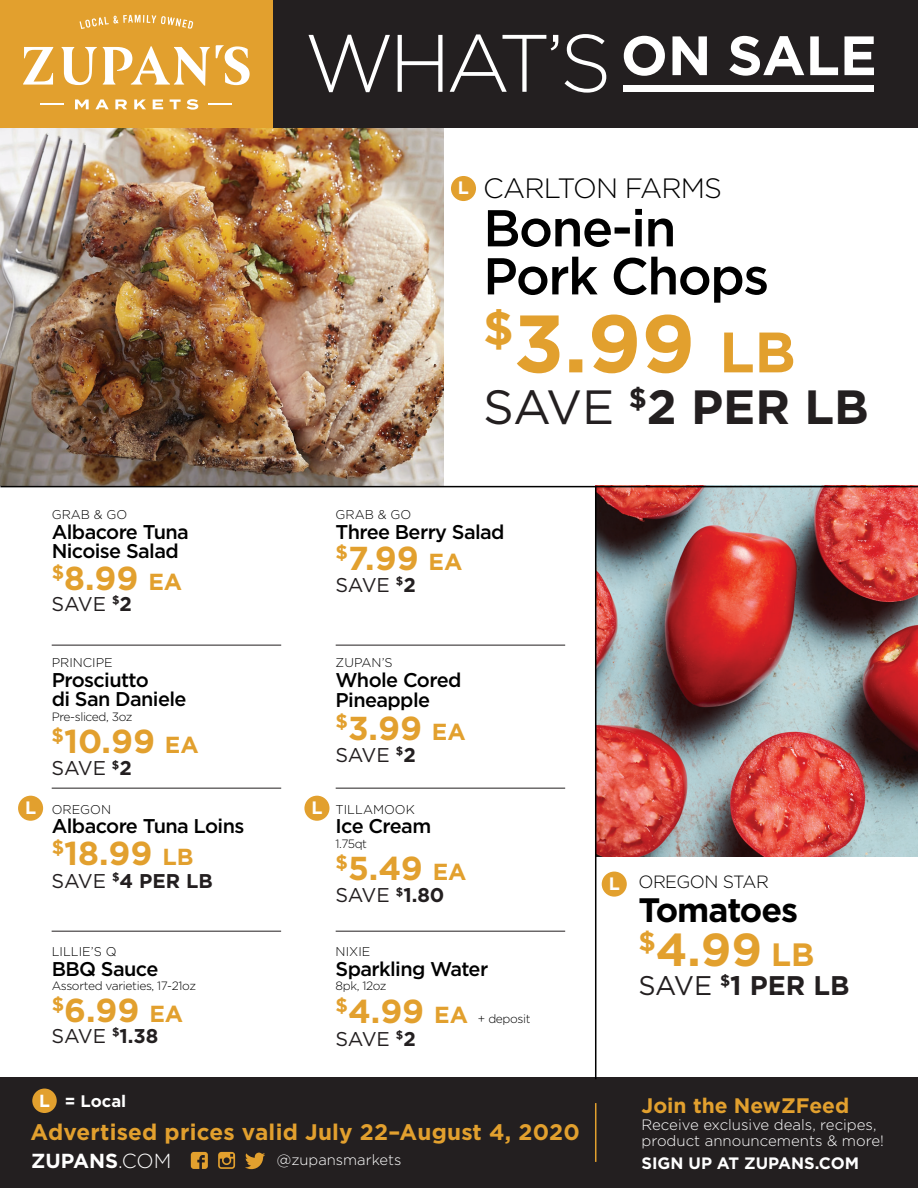
<style>
.page{position:relative;width:918px;height:1188px;background:#fff}
.page>*{position:absolute;margin:0;border:0;box-sizing:border-box;transform-origin:0 0}
.t1{font:300 81.3px "Gotham";color:#fff}
.t2{font:700 81.3px "Gotham";color:#e2a02e}
.t3{font:500 51.75px/48px "Gotham";letter-spacing:-.03em;color:#000}
.t4{font:700 48px "Gotham";color:#231f20}
.t5{font:700 46.2px "Gotham";color:#e2a02e}
.t6{font:700 33.9px "Gotham";letter-spacing:-.03em;color:#000}
.t7{font:700 33.15px "Gotham";color:#e2a02e}
.t8{font:300 27.9px "Gotham";letter-spacing:-.03em;color:#000}
.t9{font:700 27px "Gotham";color:#231f20}
.t10{font:700 22.5px "Gotham";letter-spacing:.01em;color:#e2a02e}
.t11{font:700 21px "Gotham";color:#e2a02e}
.t12{font:700 20.25px "Gotham";color:#fff}
.t13{font:500 19.95px/19.5px "Gotham";letter-spacing:-.03em;color:#000}
.t14{font:19.95px "Gotham";letter-spacing:-.015em;color:#231f20}
.t15{font:700 19.95px "Gotham";color:#231f20}
.t16{font:700 18px "Gotham";color:#fff}
.t17{font:300 17.7px "Gotham";letter-spacing:-.03em;color:#000}
.t18{font:700 16.65px "Gotham";color:#fff}
.t19{font:700 16.5px "Gotham";color:#fff}
.t20{font:300 15px/16.5px "Gotham";color:#fff}
.t21{font:300 14.7px "Gotham";color:#fff}
.t22{font:300 12.75px "Gotham";color:#000}
.t23{font:300 12px "Gotham";letter-spacing:-.03em;color:#000}
.s1{font-size:56.85px}
.s2{font-weight:400}
.s3{font-size:23.25px}
.s4{font-weight:700}
.s5{font-weight:700;font-size:33.15px;color:#e2a02e}
.s6{font-weight:700;font-size:23.25px;color:#e2a02e}
.s7{font-size:32.25px}
.s8{font-size:17.55px}
.s9{font-weight:300}
</style>
<div class="page">
<img style="left:596px;top:487px;width:322px;height:370px">
<img style="left:0;top:128px;width:443px;height:358px">
<div style="left:0;top:1078px;width:918px;height:110px;background:#231f20"></div>
<div style="left:273px;top:0;width:645px;height:128px;background:#231f20"></div>
<div style="left:623px;top:85px;width:251px;height:7px;background:#fff"></div>
<div style="left:0;top:0;width:273px;height:128px;background:#e2a02e"></div>
<svg style="left:23px;top:47px;width:30px;height:38px"></svg>
<svg style="left:62px;top:47px;width:35px;height:38px"></svg>
<svg style="left:103px;top:46px;width:107px;height:40px"></svg>
<svg style="left:216px;top:45px;width:34px;height:40px"></svg>
<svg style="left:209px;top:104px;width:23px;height:1px"></svg>
<svg style="left:41px;top:104px;width:23px;height:1px"></svg>
<svg style="left:75px;top:99px;width:14px;height:10px"></svg>
<svg style="left:95px;top:99px;width:14px;height:10px"></svg>
<svg style="left:115px;top:99px;width:12px;height:10px"></svg>
<svg style="left:134px;top:99px;width:12px;height:10px"></svg>
<svg style="left:153px;top:99px;width:10px;height:10px"></svg>
<svg style="left:170px;top:99px;width:11px;height:10px"></svg>
<svg style="left:187px;top:99px;width:11px;height:11px"></svg>
<svg style="left:80px;top:15px;width:113px;height:14px"></svg>
<svg style="left:218px;top:1152px;width:17px;height:17px"></svg>
<svg style="left:245px;top:1153px;width:20px;height:16px"></svg>
<svg style="left:191px;top:1152px;width:17px;height:17px"></svg>
<hr style="left:595px;top:1103px;width:1px;height:59px;background:#e2a02e">
<div style="left:32px;top:1089px;width:25px;height:24px;background:#e2a02e;border-radius:50%"></div>
<hr style="left:595px;top:487px;width:1px;height:592px;background:#000">
<hr style="left:0;top:486px;width:918px;height:1px;background:#000">
<div style="left:18px;top:796px;width:25px;height:25px;background:#e2a02e;border-radius:50%"></div>
<div style="left:304px;top:796px;width:26px;height:25px;background:#e2a02e;border-radius:50%"></div>
<div style="left:451px;top:176px;width:25px;height:25px;background:#e2a02e;border-radius:50%"></div>
<div style="left:602px;top:872px;width:25px;height:25px;background:#e2a02e;border-radius:50%"></div>
<hr style="left:52px;top:645px;width:229px;height:1px;background:#231f20">
<hr style="left:336px;top:645px;width:229px;height:1px;background:#231f20">
<hr style="left:336px;top:788px;width:229px;height:1px;background:#231f20">
<hr style="left:52px;top:788px;width:229px;height:1px;background:#231f20">
<hr style="left:336px;top:931px;width:229px;height:1px;background:#231f20">
<hr style="left:52px;top:931px;width:229px;height:1px;background:#231f20">
<h1 class="t1" style="left:304px;top:12px;width:574px">WHAT’S <sup>ON</sup> <sup>SALE</sup></h1>
<p class="t16" style="left:458px;top:176px;width:13px">L</p>
<h3 class="t8" style="left:483px;top:171px;width:240px">CARLTON FARMS</h3>
<h2 class="t3" style="left:483px;top:203px;width:288px">Bone-in<br>Pork Chops</h2>
<h1 class="t2" style="left:483px;top:290px;width:314px"><sup>$</sup>3.99 <span class="s1">LB</span></h1>
<h3 class="t4" style="left:483px;top:375px;width:388px"><span class="s2">SAVE</span> <sup>$</sup>2 PER LB</h3>
<p class="t22" style="left:52px;top:507px;width:77px">GRAB &amp; GO</p>
<p class="t13" style="left:52px;top:522px;width:139px">Albacore Tuna<br>Nicoise Salad</p>
<h3 class="t7" style="left:52px;top:556px;width:132px"><sup>$</sup>8.99 <span class="s3">EA</span></h3>
<p class="t14" style="left:52px;top:591px;width:82px">SAVE <sup>$</sup><span class="s4">2</span></p>
<p class="t22" style="left:336px;top:507px;width:77px">GRAB &amp; GO</p>
<p class="t13" style="left:336px;top:522px;width:171px">Three Berry Salad</p>
<h3 class="t7" style="left:336px;top:537px;width:128px"><sup>$</sup>7.99 <span class="s3">EA</span></h3>
<p class="t14" style="left:336px;top:572px;width:82px">SAVE <sup>$</sup><span class="s4">2</span></p>
<p class="t22" style="left:52px;top:655px;width:63px">PRINCIPE</p>
<p class="t13" style="left:52px;top:670px;width:136px">Prosciutto<br>di San Daniele</p>
<p class="t23" style="left:52px;top:709px;width:82px">Pre-sliced, 3oz</p>
<h3 class="t7" style="left:52px;top:719px;width:149px"><sup>$</sup>10.99 <span class="s3">EA</span></h3>
<p class="t14" style="left:52px;top:755px;width:82px">SAVE <sup>$</sup><span class="s4">2</span></p>
<p class="t22" style="left:52px;top:801px;width:61px">OREGON</p>
<p class="t13" style="left:52px;top:816px;width:194px">Albacore Tuna Loins</p>
<h3 class="t7" style="left:52px;top:831px;width:143px"><sup>$</sup>18.99 <span class="s3">LB</span></h3>
<p class="t15" style="left:52px;top:867px;width:163px"><span class="s2">SAVE</span> <sup>$</sup>4 PER LB</p>
<p class="t16" style="left:25px;top:796px;width:13px">L</p>
<p class="t16" style="left:311px;top:796px;width:13px">L</p>
<p class="t22" style="left:336px;top:655px;width:59px">ZUPAN’S</p>
<p class="t13" style="left:336px;top:670px;width:127px">Whole Cored<br>Pineapple</p>
<h3 class="t7" style="left:336px;top:706px;width:132px"><sup>$</sup>3.99 <span class="s3">EA</span></h3>
<p class="t14" style="left:335px;top:742px;width:82px">SAVE <sup>$</sup><span class="s4">2</span></p>
<p class="t22" style="left:336px;top:801px;width:81px">TILLAMOOK</p>
<p class="t13" style="left:336px;top:816px;width:97px">Ice Cream</p>
<p class="t23" style="left:336px;top:836px;width:33px">1.75qt</p>
<h3 class="t7" style="left:336px;top:846px;width:133px"><sup>$</sup>5.49 <span class="s3">EA</span></h3>
<p class="t14" style="left:336px;top:882px;width:111px">SAVE <sup>$</sup><span class="s4">1.80</span></p>
<p class="t22" style="left:52px;top:943px;width:66px">LILLIE’S Q</p>
<p class="t13" style="left:52px;top:958px;width:108px">BBQ Sauce</p>
<p class="t23" style="left:52px;top:978px;width:146px">Assorted varieties, 17-21oz</p>
<h3 class="t7" style="left:52px;top:988px;width:133px"><sup>$</sup>6.99 <span class="s3">EA</span></h3>
<p class="t14" style="left:52px;top:1023px;width:108px">SAVE <sup>$</sup><span class="s4">1.38</span></p>
<p class="t22" style="left:336px;top:943px;width:36px">NIXIE</p>
<p class="t13" style="left:336px;top:958px;width:154px">Sparkling Water</p>
<p class="t23" style="left:336px;top:978px;width:53px">8pk, 12oz</p>
<p class="t23" style="left:336px;top:1011px;width:197px"><sup>$</sup><span class="s5">4.99</span> <span class="s6">EA</span> + deposit</p>
<p class="t14" style="left:336px;top:1026px;width:82px">SAVE <sup>$</sup><span class="s4">2</span></p>
<p class="t16" style="left:609px;top:872px;width:13px">L</p>
<p class="t17" style="left:638px;top:871px;width:132px">OREGON STAR</p>
<h3 class="t6" style="left:638px;top:887px;width:161px">Tomatoes</h3>
<h3 class="t5" style="left:638px;top:919px;width:178px"><sup>$</sup>4.99 <span class="s7">LB</span></h3>
<h3 class="t9" style="left:638px;top:968px;width:213px"><span class="s2">SAVE</span> <sup>$</sup>1 PER LB</h3>
<p class="t18" style="left:39px;top:1090px;width:89px"><span class="s8">L</span> = Local</p>
<p class="t10" style="left:31px;top:1117px;width:551px">Advertised prices valid July 22–August 4, 2020</p>
<p class="t12" style="left:31px;top:1148px;width:142px">ZUPANS<span class="s9">.COM</span></p>
<p class="t21" style="left:277px;top:1150px;width:126px">@zupansmarkets</p>
<p class="t11" style="left:642px;top:1092px;width:209px">Join the NewZFeed</p>
<p class="t20" style="left:642px;top:1116px;width:244px">Receive exclusive deals, recipes, product announcements &amp; more!</p>
<p class="t19" style="left:642px;top:1152px;width:219px">SIGN UP AT ZUPANS.COM</p>
</div>
